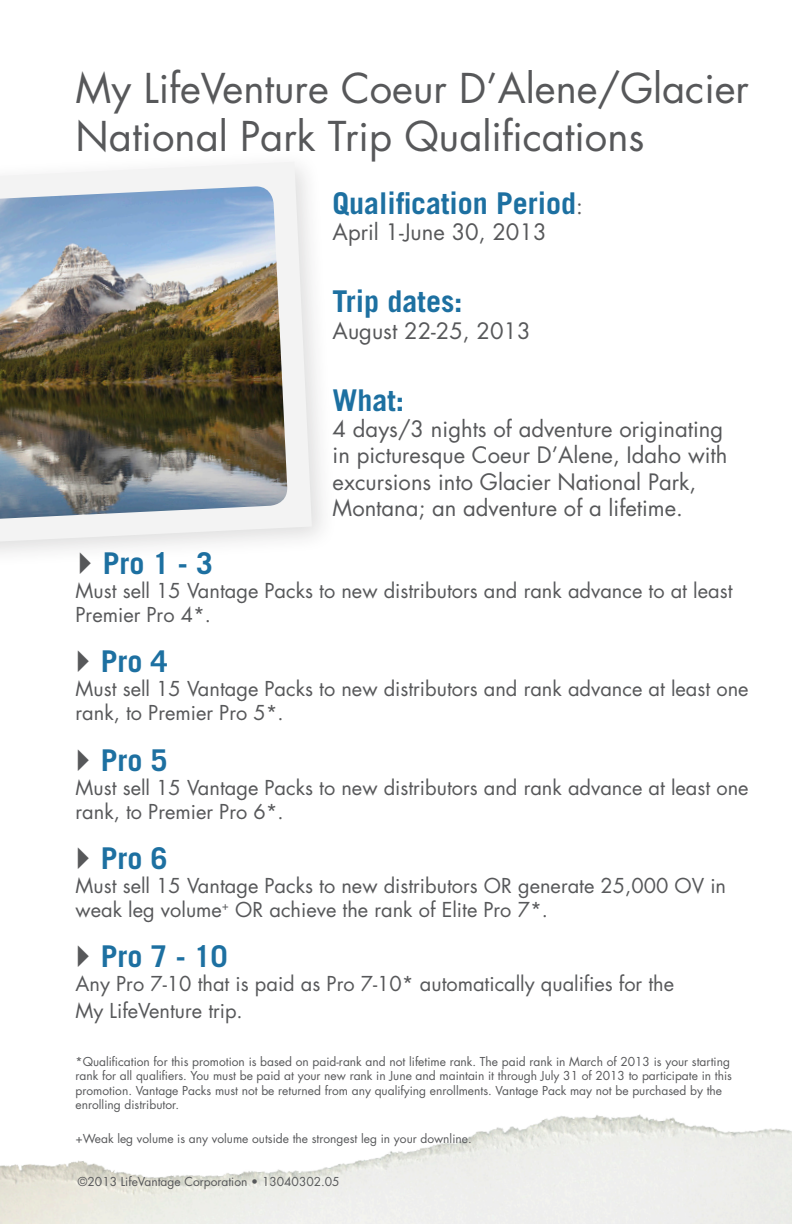
<style>
.page{position:relative;width:792px;height:1224px;background:#fff}
.page>*{position:absolute;margin:0;border:0;box-sizing:border-box;transform-origin:0 0}
.t1{font:40px/48px "Futura";color:#57585a}
.t2{font:700 30px "Trade Gothic";color:#1d70a1}
.t3{font:22px/26.4px "Futura";color:#57585a}
.t4{font:20px/24px "Futura";color:#57585a}
.t5{font:12px/14.4px "Futura";color:#57585a}
.s1{font-family:"Futura";font-weight:400;font-size:22px;color:#57585a}
</style>
<div class="page">
<img style="left:0;top:1114px;width:792px;height:110px">
<div style="left:0;top:148px;width:338px;height:422px;background:#231f20;opacity:.15"></div>
<svg style="left:0;top:162px;width:312px;height:380px;fill:#f3f3f3"></svg>
<img style="left:0;top:186px;width:288px;height:333px">
<svg style="left:80px;top:552px;width:11px;height:18px"></svg>
<p class="t1" style="left:76px;top:64px;width:675px">My LifeVenture Coeur D’Alene/Glacier<br>National Park Trip Qualifications</p>
<p class="t2" style="left:333px;top:185px;width:252px">Qualification Period<span class="s1">:</span></p>
<p class="t3" style="left:333px;top:219px;width:215px">April 1-June 30, 2013</p>
<p class="t2" style="left:333px;top:283px;width:132px">Trip dates:</p>
<p class="t3" style="left:333px;top:317px;width:200px">August 22-25, 2013</p>
<p class="t2" style="left:333px;top:381px;width:73px">What:</p>
<p class="t3" style="left:333px;top:415px;width:396px">4 days/3 nights of adventure originating in picturesque Coeur D’Alene, Idaho with excursions into Glacier National Park, Montana; an adventure of a lifetime.</p>
<p class="t2" style="left:103px;top:545px;width:112px">Pro 1 - 3</p>
<p class="t4" style="left:76px;top:578px;width:658px">Must sell 15 Vantage Packs to new distributors and rank advance to at least<br>Premier Pro 4*.</p>
<p class="t2" style="left:101px;top:643px;width:68px">Pro 4</p>
<p class="t4" style="left:76px;top:676px;width:675px">Must sell 15 Vantage Packs to new distributors and rank advance at least one rank, to Premier Pro 5*.</p>
<p class="t2" style="left:101px;top:741px;width:68px">Pro 5</p>
<p class="t4" style="left:76px;top:775px;width:675px">Must sell 15 Vantage Packs to new distributors and rank advance at least one rank, to Premier Pro 6*.</p>
<p class="t2" style="left:101px;top:840px;width:68px">Pro 6</p>
<p class="t4" style="left:76px;top:873px;width:652px">Must sell 15 Vantage Packs to new distributors OR generate 25,000 OV in weak leg volume<sup>+</sup> OR achieve the rank of Elite Pro 7*.</p>
<p class="t2" style="left:101px;top:938px;width:128px">Pro 7 - 10</p>
<p class="t4" style="left:76px;top:972px;width:600px">Any Pro 7-10 that is paid as Pro 7-10* automatically qualifies for the</p>
<p class="t4" style="left:76px;top:998px;width:169px">My LifeVenture trip.</p>
<p class="t5" style="left:76px;top:1054px;width:658px">*Qualification for this promotion is based on paid-rank and not lifetime rank. The paid rank in March of 2013 is your starting rank for all qualifiers. You must be paid at your new rank in June and maintain it through July 31 of 2013 to participate in this promotion. Vantage Packs must not be returned from any qualifying enrollments. Vantage Pack may not be purchased by the enrolling distributor.</p>
<p class="t5" style="left:76px;top:1131px;width:398px">+Weak leg volume is any volume outside the strongest leg in your downline.</p>
<p class="t5" style="left:78px;top:1174px;width:263px">©2013 LifeVantage Corporation • 13040302.05</p>
</div>
